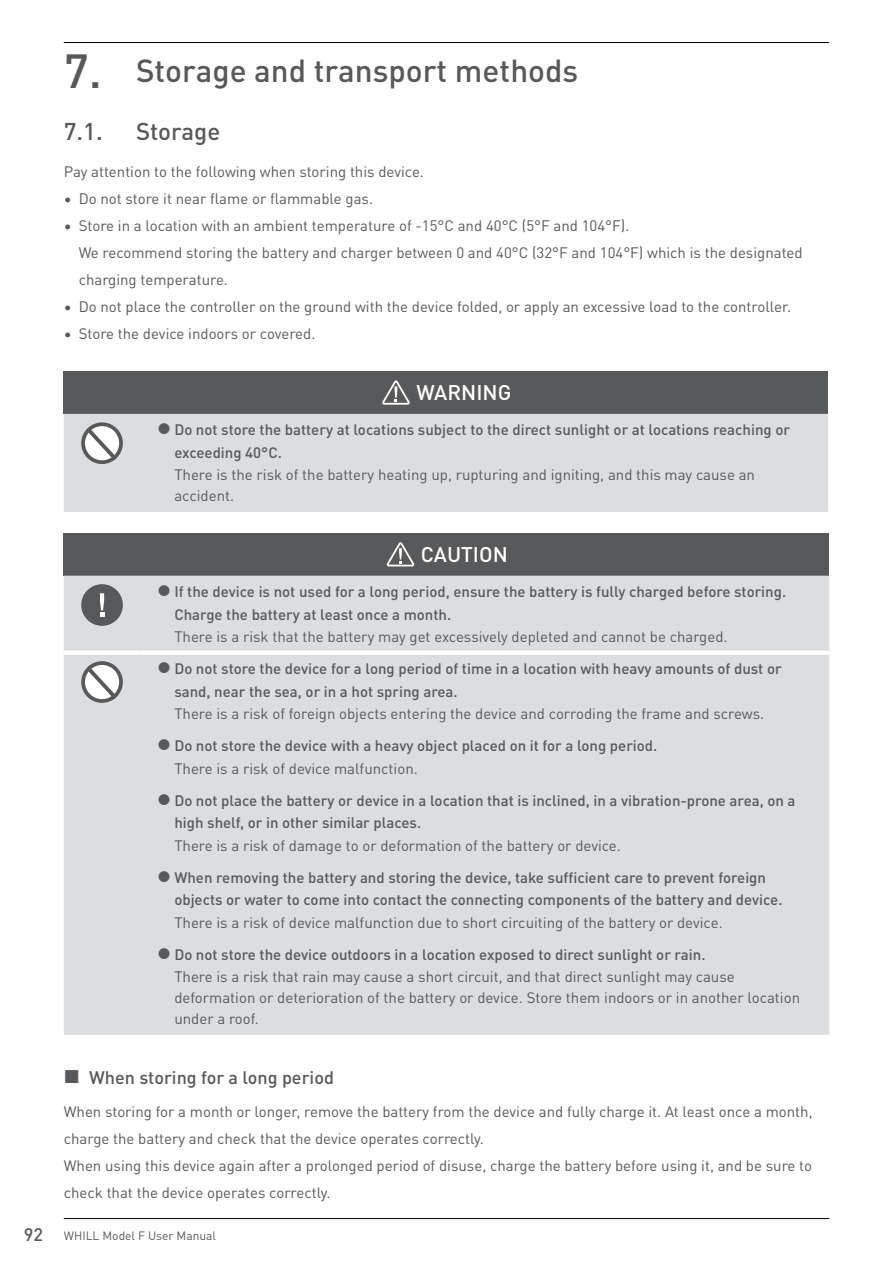
<style>
.page{position:relative;width:893px;height:1263px;background:#fff}
.page>*{position:absolute;margin:0;border:0;box-sizing:border-box;transform-origin:0 0}
.t1{font:500 31.5px "DIN Pro";color:#58595b}
.t2{font:500 24px "DIN Pro";color:#58595b}
.t3{font:500 21px "DIN Pro";color:#fff}
.t4{font:500 18px "DIN Pro";color:#58595b}
.t5{font:15px/27px "DIN Pro";color:#58595b}
.t6{font:500 15px/22.5px "DIN Pro";color:#58595b}
.t7{font:12px "DIN Pro";color:#58595b}
.s1{font-size:47.25px}
.s2{font-weight:500;font-size:18px}
</style>
<div class="page">
<hr style="left:64px;top:1218px;width:765px;height:1px;background:#000">
<hr style="left:64px;top:42px;width:765px;height:1px;background:#000">
<div style="left:64px;top:371px;width:764px;height:43px;background:#58595b"></div>
<div style="left:64px;top:414px;width:764px;height:98px;background:#dcddde"></div>
<svg style="left:382px;top:380px;width:28px;height:25px"></svg>
<svg style="left:81px;top:422px;width:42px;height:42px"></svg>
<div style="left:64px;top:533px;width:765px;height:43px;background:#58595b"></div>
<div style="left:64px;top:576px;width:765px;height:459px;background:#dcddde"></div>
<div style="left:64px;top:650px;width:76px;height:5px;background:#fff"></div>
<div style="left:140px;top:650px;width:689px;height:5px;background:#fff"></div>
<svg style="left:386px;top:542px;width:29px;height:25px"></svg>
<div style="left:81px;top:584px;width:42px;height:42px;background:#58595b;border-radius:50%"></div>
<svg style="left:100px;top:593px;width:4px;height:24px"></svg>
<svg style="left:81px;top:661px;width:42px;height:42px"></svg>
<svg style="left:159px;top:423px;width:10px;height:11px"></svg>
<svg style="left:159px;top:585px;width:10px;height:11px"></svg>
<svg style="left:159px;top:662px;width:10px;height:11px"></svg>
<svg style="left:159px;top:739px;width:10px;height:11px"></svg>
<svg style="left:159px;top:794px;width:10px;height:11px"></svg>
<svg style="left:159px;top:871px;width:10px;height:11px"></svg>
<svg style="left:159px;top:948px;width:10px;height:11px"></svg>
<h1 class="t1" style="left:64px;top:47px;width:516px"><span class="s1">7.</span> Storage and transport methods</h1>
<h2 class="t2" style="left:64px;top:113px;width:40px">7.1.</h2>
<h2 class="t2" style="left:136px;top:113px;width:86px">Storage</h2>
<p class="t5" style="left:64px;top:157px;width:362px">Pay attention to the following when storing this device.</p>
<p class="t5" style="left:64px;top:184px;width:311px">• Do not store it near flame or flammable gas.</p>
<p class="t5" style="left:79px;top:211px;width:725px;text-indent:-15px">• Store in a location with an ambient temperature of -15°C and 40°C (5°F and 104°F).<br>We recommend storing the battery and charger between 0 and 40°C (32°F and 104°F) which is the designated charging temperature.</p>
<p class="t5" style="left:64px;top:292px;width:729px">• Do not place the controller on the ground with the device folded, or apply an excessive load to the controller.</p>
<p class="t5" style="left:64px;top:319px;width:253px">• Store the device indoors or covered.</p>
<h3 class="t3" style="left:416px;top:376px;width:96px">WARNING</h3>
<p class="t6" style="left:174px;top:418px;width:617px">Do not store the battery at locations subject to the direct sunlight or at locations reaching or exceeding 40°C.</p>
<p class="t5" style="left:174px;top:463px;width:582px;line-height:21px">There is the risk of the battery heating up, rupturing and igniting, and this may cause an accident.</p>
<h3 class="t3" style="left:421px;top:538px;width:88px">CAUTION</h3>
<p class="t6" style="left:174px;top:579px;width:613px">If the device is not used for a long period, ensure the battery is fully charged before storing.<br>Charge the battery at least once a month.</p>
<p class="t5" style="left:174px;top:622px;width:555px">There is a risk that the battery may get excessively depleted and cannot be charged.</p>
<p class="t6" style="left:174px;top:656px;width:609px">Do not store the device for a long period of time in a location with heavy amounts of dust or sand, near the sea, or in a hot spring area.</p>
<p class="t5" style="left:174px;top:699px;width:591px">There is a risk of foreign objects entering the device and corroding the frame and screws.</p>
<p class="t6" style="left:174px;top:733px;width:485px">Do not store the device with a heavy object placed on it for a long period.</p>
<p class="t5" style="left:174px;top:754px;width:245px">There is a risk of device malfunction.</p>
<p class="t6" style="left:174px;top:788px;width:623px">Do not place the battery or device in a location that is inclined, in a vibration-prone area, on a high shelf, or in other similar places.</p>
<p class="t5" style="left:174px;top:831px;width:448px">There is a risk of damage to or deformation of the battery or device.</p>
<p class="t6" style="left:174px;top:865px;width:610px">When removing the battery and storing the device, take sufficient care to prevent foreign objects or water to come into contact the connecting components of the battery and device.</p>
<p class="t5" style="left:174px;top:908px;width:550px">There is a risk of device malfunction due to short circuiting of the battery or device.</p>
<p class="t6" style="left:174px;top:942px;width:533px">Do not store the device outdoors in a location exposed to direct sunlight or rain.</p>
<p class="t5" style="left:174px;top:965px;width:627px;line-height:21px">There is a risk that rain may cause a short circuit, and that direct sunlight may cause deformation or deterioration of the battery or device. Store them indoors or in another location under a roof.</p>
<p class="t4" style="left:89px;top:1064px;width:246px">When storing for a long period</p>
<p class="t5" style="left:64px;top:1097px;width:750px">When storing for a month or longer, remove the battery from the device and fully charge it. At least once a month, charge the battery and check that the device operates correctly.<br>When using this device again after a prolonged period of disuse, charge the battery before using it, and be sure to check that the device operates correctly.</p>
<p class="t7" style="left:24px;top:1226px;width:194px"><span class="s2">92</span> WHILL Model F User Manual</p>
</div>
